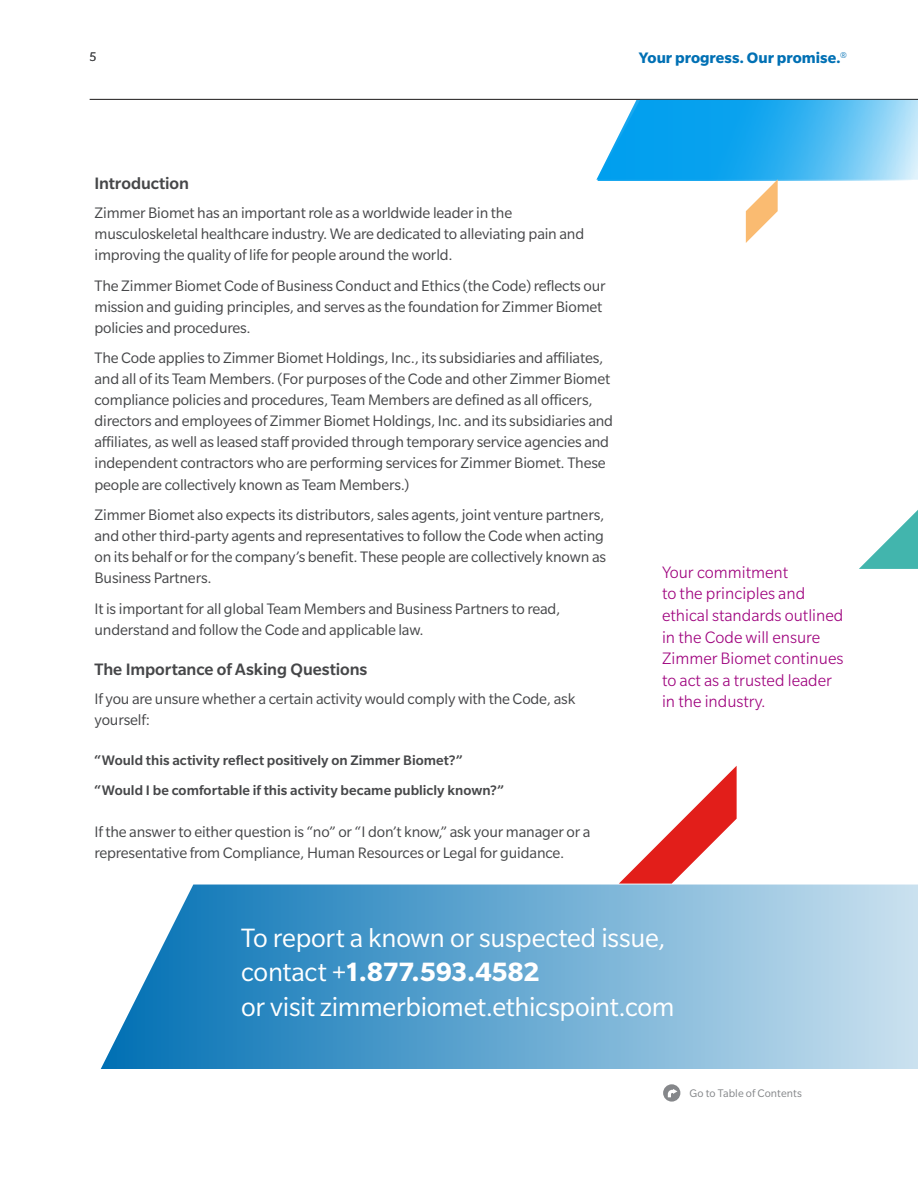
<style>
.page{position:relative;width:918px;height:1188px;background:#fff}
.page>*{position:absolute;margin:0;border:0;box-sizing:border-box;transform-origin:0 0}
.t1{font:28.8px/34.7px "Slate Pro";letter-spacing:-.01em;color:#fff}
.t2{font:300 18px/21.6px "Slate Pro";color:#9e007d}
.t3{font:500 18px "Slate Pro";letter-spacing:-.005em;color:#464749}
.t4{font:16.5px/21px "Slate Pro";letter-spacing:-.01em;color:#464749}
.t5{font:700 16.5px "Slate Pro";color:#0070b4}
.t6{font:500 15px/30.3px "Slate Pro";color:#464749}
.t7{font:13.5px "Slate Pro";color:#464749}
.t8{font:12px "Slate Pro";letter-spacing:.005em;color:#85878a}
.s1{font-weight:700}
</style>
<div class="page">
<hr style="left:90px;top:99px;width:828px;height:1px;background:#1a1818">
<div style="left:663px;top:1084px;width:17px;height:18px;background:#85878a;border-radius:50%"></div>
<svg style="left:668px;top:1089px;width:9px;height:8px"></svg>
<svg style="left:596px;top:100px;width:322px;height:143px"></svg>
<svg style="left:619px;top:766px;width:118px;height:118px"></svg>
<svg style="left:859px;top:510px;width:59px;height:59px"></svg>
<svg style="left:101px;top:885px;width:817px;height:184px;background:#73b0d5"></svg>
<p class="t7" style="left:90px;top:49px;width:8px">5</p>
<p class="t5" style="left:639px;top:48px;width:209px">Your progress. Our promise.<sup>®</sup></p>
<p class="t3" style="left:94px;top:173px;width:96px">Introduction</p>
<p class="t4" style="left:94px;top:202px;width:491px">Zimmer Biomet has an important role as a worldwide leader in the musculoskeletal healthcare industry. We are dedicated to alleviating pain and improving the quality of life for people around the world.</p>
<p class="t4" style="left:94px;top:275px;width:513px">The Zimmer Biomet Code of Business Conduct and Ethics (the Code) reflects our mission and guiding principles, and serves as the foundation for Zimmer Biomet policies and procedures.</p>
<p class="t4" style="left:94px;top:348px;width:520px">The Code applies to Zimmer Biomet Holdings, Inc., its subsidiaries and affiliates, and all of its Team Members. (For purposes of the Code and other Zimmer Biomet compliance policies and procedures, Team Members are defined as all officers, directors and employees of Zimmer Biomet Holdings, Inc. and its subsidiaries and affiliates, as well as leased staff provided through temporary service agencies and independent contractors who are performing services for Zimmer Biomet. These people are collectively known as Team Members.)</p>
<p class="t4" style="left:94px;top:504px;width:513px">Zimmer Biomet also expects its distributors, sales agents, joint venture partners, and other third-party agents and representatives to follow the Code when acting on its behalf or for the company’s benefit. These people are collectively known as Business Partners.</p>
<p class="t4" style="left:94px;top:598px;width:467px">It is important for all global Team Members and Business Partners to read, understand and follow the Code and applicable law.</p>
<p class="t3" style="left:94px;top:659px;width:274px">The Importance of Asking Questions</p>
<p class="t4" style="left:94px;top:688px;width:482px">If you are unsure whether a certain activity would comply with the Code, ask yourself:</p>
<p class="t6" style="left:94px;top:745px;width:411px">“Would this activity reflect positively on Zimmer Biomet?” “Would I be comfortable if this activity became publicly known?”</p>
<p class="t4" style="left:94px;top:822px;width:497px">If the answer to either question is “no” or “I don’t know,” ask your manager or a representative from Compliance, Human Resources or Legal for guidance.</p>
<p class="t2" style="left:662px;top:561px;width:183px">Your commitment<br>to the principles and ethical standards outlined in the Code will ensure<br>Zimmer Biomet continues to act as a trusted leader in the industry.</p>
<h1 class="t1" style="left:241px;top:920px;width:435px">To report a known or suspected issue, contact +<span class="s1">1.877.593.4582<br></span>or visit zimmerbiomet.ethicspoint.com</h1>
<p class="t8" style="left:690px;top:1087px;width:114px">Go to Table of Contents</p>
</div>
